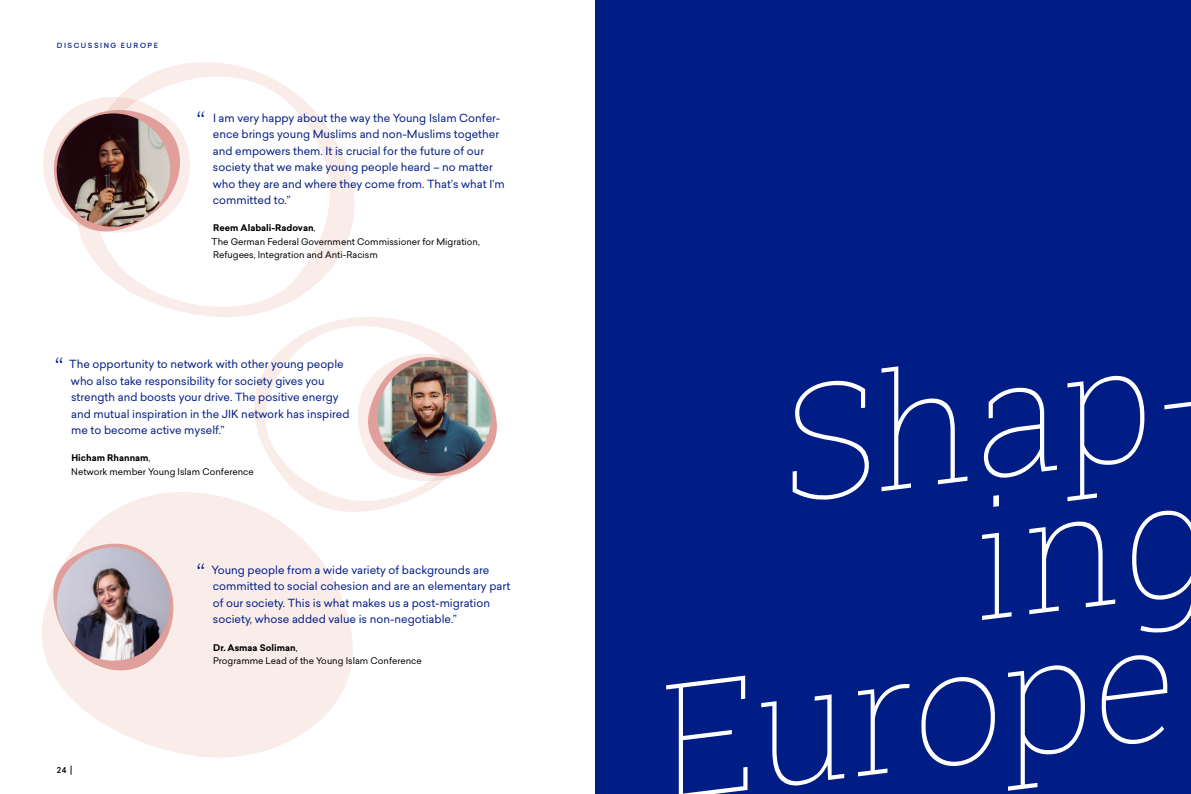
<style>
.page{position:relative;width:1191px;height:794px;background:#fff}
.page>*{position:absolute;margin:0;border:0;box-sizing:border-box;transform-origin:0 0}
.t1{font:100 160px "Roboto Slab";color:#fff}
.t2{font:300 27px "Sailec";color:#001d85}
.t3{font:11px/16.5px "Sailec";color:#001d85}
.t4{font:9px/13.5px "Sailec";color:#000}
.t5{font:500 8px "Sailec";color:#000}
.t6{font:500 7px "Sailec";letter-spacing:.22em;color:#001d85}
.s1{font-weight:700}
.s2{font-size:11.2px}
</style>
<div class="page">
<svg style="left:83px;top:62px;width:272px;height:255px"></svg>
<svg style="left:236px;top:306px;width:221px;height:206px"></svg>
<svg style="left:42px;top:475px;width:314px;height:283px;fill:#f9ece9"></svg>
<svg style="left:351px;top:345px;width:146px;height:143px"></svg>
<svg style="left:43px;top:88px;width:156px;height:155px"></svg>
<svg style="left:43px;top:537px;width:138px;height:142px"></svg>
<div style="left:595px;top:0;width:596px;height:794px;background:#001d85"></div>
<img style="left:377px;top:360px;width:114px;height:113px;border-radius:57px">
<img style="left:57px;top:113px;width:113px;height:114px;border-radius:57px">
<img style="left:57px;top:547px;width:113px;height:113px;border-radius:57px">
<p class="t6" style="left:57px;top:40px;width:103px">DISCUSSING EUROPE</p>
<h2 class="t2" style="left:197px;top:102px;width:10px">“</h2>
<p class="t3" style="left:213px;top:109px;width:293px">I am very happy about the way the Young Islam Confer&shy;ence brings young Muslims and non-Muslims together and empowers them. It is crucial for the future of our society that we make young people heard – no matter who they are and where they come from. That’s what I’m committed to.”</p>
<p class="t4" style="left:212px;top:221px;width:270px"><span class="s1">Reem Alabali-Radovan</span>,<br>The German Federal Government Commissioner for Migration,<br>Refugees, Integration and Anti-Racism</p>
<h2 class="t2" style="left:55px;top:349px;width:10px">“</h2>
<p class="t3" style="left:69px;top:356px;width:282px">The opportunity to network with other young people who also take responsibility for society gives you strength and boosts your drive. The positive energy and mutual inspiration in the JIK network has inspired me to become active myself.”</p>
<p class="t4" style="left:71px;top:451px;width:184px"><span class="s1">Hicham Rhannam</span>,<br>Network member Young Islam Conference</p>
<p class="t5" style="left:57px;top:764px;width:17px">24 <span class="s2">|</span></p>
<h2 class="t2" style="left:197px;top:554px;width:10px">“</h2>
<p class="t3" style="left:211px;top:561px;width:300px">Young people from a wide variety of backgrounds are committed to social cohesion and are an elementary part of our society. This is what makes us a post-migration society, whose added value is non-negotiable.”</p>
<p class="t4" style="left:213px;top:640px;width:210px"><span class="s1">Dr. Asmaa Soliman</span>,<br>Programme Lead of the Young Islam Conference</p>
<h1 class="t1" style="left:764px;top:337px;width:433px;rotate:-7deg">Shap-</h1>
<h1 class="t1" style="left:640px;top:634px;width:522px;rotate:-7deg">Europe</h1>
</div>
